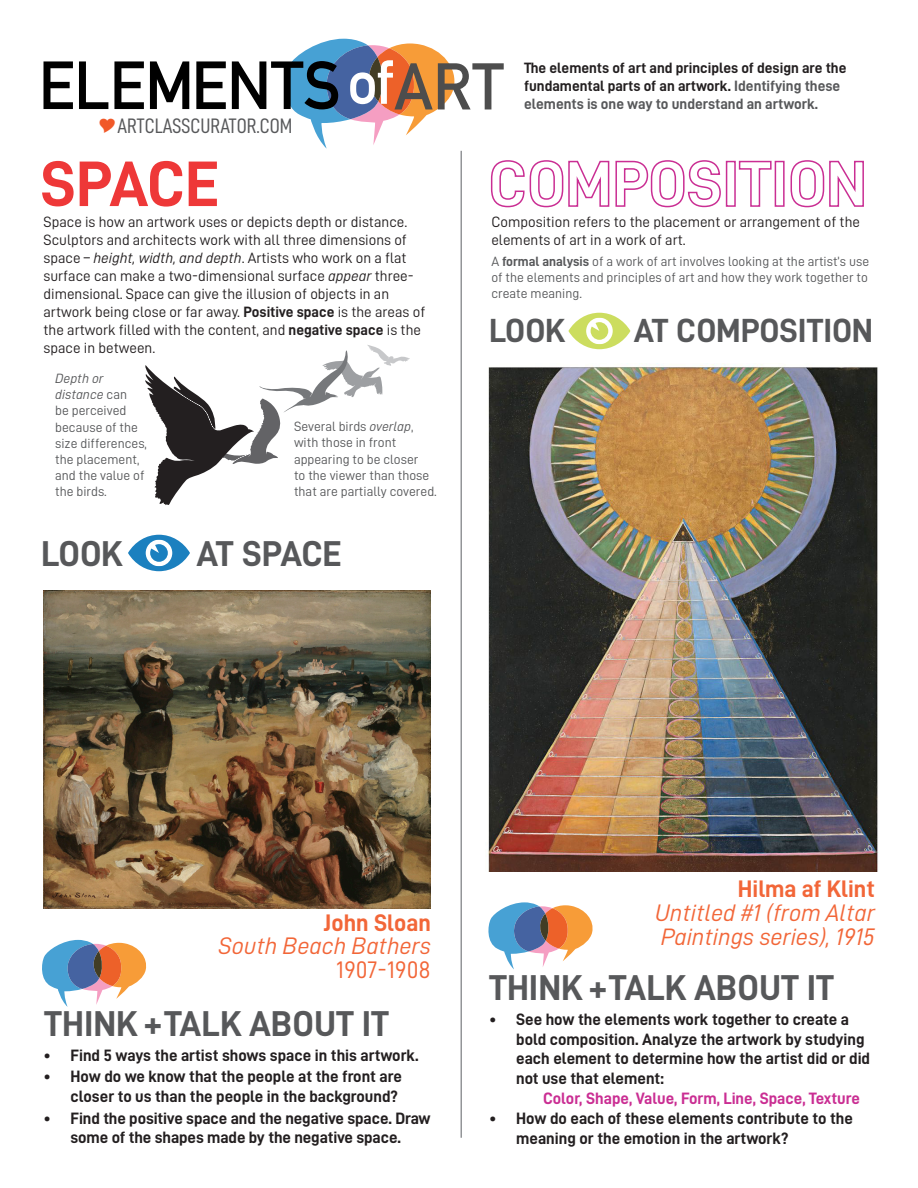
<style>
.page{position:relative;width:918px;height:1188px;background:#fff}
.page>*{position:absolute;margin:0;border:0;box-sizing:border-box;transform-origin:0 0}
.t1{font:64.5px "D DIN Bold";letter-spacing:-.015em;color:#ee3838}
.t2{font:36px "D DIN Bold";color:#57585a}
.t3{font:33.6px "D DIN Bold";color:#57585a}
.t4{font:24px/24px "D DIN Italic";color:#f26638}
.t5{font:24px "D DIN Bold";color:#f26638}
.t6{font:24px "D DIN";color:#f26638}
.t7{font:21px "D DIN Condensed";color:#57585a}
.t8{font:16.5px/19.8px "D DIN Bold";color:#231f20}
.t9{font:16.5px "D DIN Bold";color:#ca2e93}
.t10{font:15px/18px "D DIN";color:#231f20}
.t11{font:15px/18px "D DIN Bold";color:#231f20}
.t12{font:13.5px/16.2px "D DIN";color:#57585a}
.s1{font-family:"D DIN Italic"}
.s2{font-family:"D DIN Bold"}
.s3{color:#57585a}
</style>
<div class="page">
<svg style="left:44px;top:61px;width:29px;height:48px"></svg>
<svg style="left:79px;top:61px;width:29px;height:48px"></svg>
<svg style="left:114px;top:61px;width:30px;height:48px"></svg>
<svg style="left:150px;top:61px;width:39px;height:48px"></svg>
<svg style="left:196px;top:61px;width:30px;height:48px"></svg>
<svg style="left:232px;top:39px;width:272px;height:110px"></svg>
<hr style="left:460px;top:151px;width:2px;height:987px;background:#939598">
<img style="left:488px;top:363px;width:391px;height:508px">
<svg style="left:490px;top:160px;width:231px;height:48px"></svg>
<div style="left:726px;top:161px;width:10px;height:46px;border:2px solid #ca2e93"></div>
<svg style="left:738px;top:160px;width:34px;height:47px"></svg>
<div style="left:775px;top:161px;width:10px;height:46px;border:2px solid #ca2e93"></div>
<svg style="left:790px;top:160px;width:74px;height:48px"></svg>
<svg style="left:568px;top:313px;width:62px;height:36px"></svg>
<svg style="left:488px;top:902px;width:105px;height:67px"></svg>
<img style="left:44px;top:591px;width:387px;height:317px">
<svg style="left:128px;top:535px;width:62px;height:36px"></svg>
<svg style="left:145px;top:345px;width:265px;height:160px"></svg>
<svg style="left:42px;top:940px;width:105px;height:67px"></svg>
<p class="t7" style="left:118px;top:114px;width:176px">ARTCLASSCURATOR.COM</p>
<p class="t1" style="left:40px;top:148px;width:180px">SPACE</p>
<p class="t10" style="left:44px;top:213px;width:383px">Space is how an artwork uses or depicts depth or distance.<br>Sculptors and architects work with all three dimensions of space – <span class="s1">height, width, and depth</span>. Artists who work on a flat surface can make a two-dimensional surface <span class="s1">appear</span> three&shy;dimensional. Space can give the illusion of objects in an artwork being close or far away. <span class="s2">Positive space</span> is the areas of the artwork filled with the content, and <span class="s2">negative space</span> is the space in between.</p>
<p class="t12" style="left:55px;top:370px;width:93px"><span class="s1">Depth or distance</span> can<br>be perceived because of the size differences, the placement, and the value of the birds.</p>
<p class="t12" style="left:294px;top:418px;width:144px">Several birds <span class="s1">overlap</span>, with those in front appearing to be closer<br>to the viewer than those that are partially covered.</p>
<p class="t2" style="left:41px;top:533px;width:84px">LOOK</p>
<p class="t2" style="left:196px;top:533px;width:147px">AT SPACE</p>
<p class="t11" style="left:524px;top:59px;width:324px">The elements of art and principles of design are the fundamental parts of an artwork. <span class="s3">Identifying these elements is one way to understand an artwork.</span></p>
<p class="t10" style="left:491px;top:213px;width:370px">Composition refers to the placement or arrangement of the elements of art in a work of art.</p>
<p class="t12" style="left:491px;top:253px;width:379px;text-align:justify">A <span class="s2">formal analysis</span> of a work of art involves looking at the artist’s use of the elements and principles of art and how they work together to create meaning.</p>
<p class="t3" style="left:489px;top:312px;width:78px">LOOK</p>
<p class="t3" style="left:634px;top:312px;width:241px">AT COMPOSITION</p>
<p class="t5" style="left:323px;top:910px;width:109px">John Sloan</p>
<p class="t4" style="left:219px;top:934px;width:214px">South Beach Bathers</p>
<p class="t6" style="left:336px;top:957px;width:96px">1907-1908</p>
<p class="t2" style="left:44px;top:1004px;width:346px">THINK + TALK ABOUT IT</p>
<p class="t8" style="left:44px;top:1045px;width:377px">• Find 5 ways the artist shows space in this artwork.</p>
<p class="t8" style="left:44px;top:1067px;width:360px;text-align:right">• How do we know that the people at the front are closer to us than the people in the background?</p>
<p class="t8" style="left:44px;top:1108px;width:389px;text-align:center">• Find the positive space and the negative space. Draw some of the shapes made by the negative space.</p>
<p class="t5" style="left:738px;top:876px;width:138px">Hilma af Klint</p>
<p class="t4" style="left:655px;top:901px;width:222px">Untitled #1 (from Altar<br>Paintings series), 1915</p>
<p class="t2" style="left:489px;top:968px;width:346px">THINK + TALK ABOUT IT</p>
<p class="t8" style="left:516px;top:1009px;width:355px;text-indent:-27px">• See how the elements work together to create a bold composition. Analyze the artwork by studying each element to determine how the artist did or did not use that element:</p>
<p class="t9" style="left:543px;top:1089px;width:318px">Color, Shape, Value, Form, Line, Space, Texture</p>
<p class="t8" style="left:516px;top:1108px;width:338px;text-indent:-27px">• How do each of these elements contribute to the meaning or the emotion in the artwork?</p>
</div>
